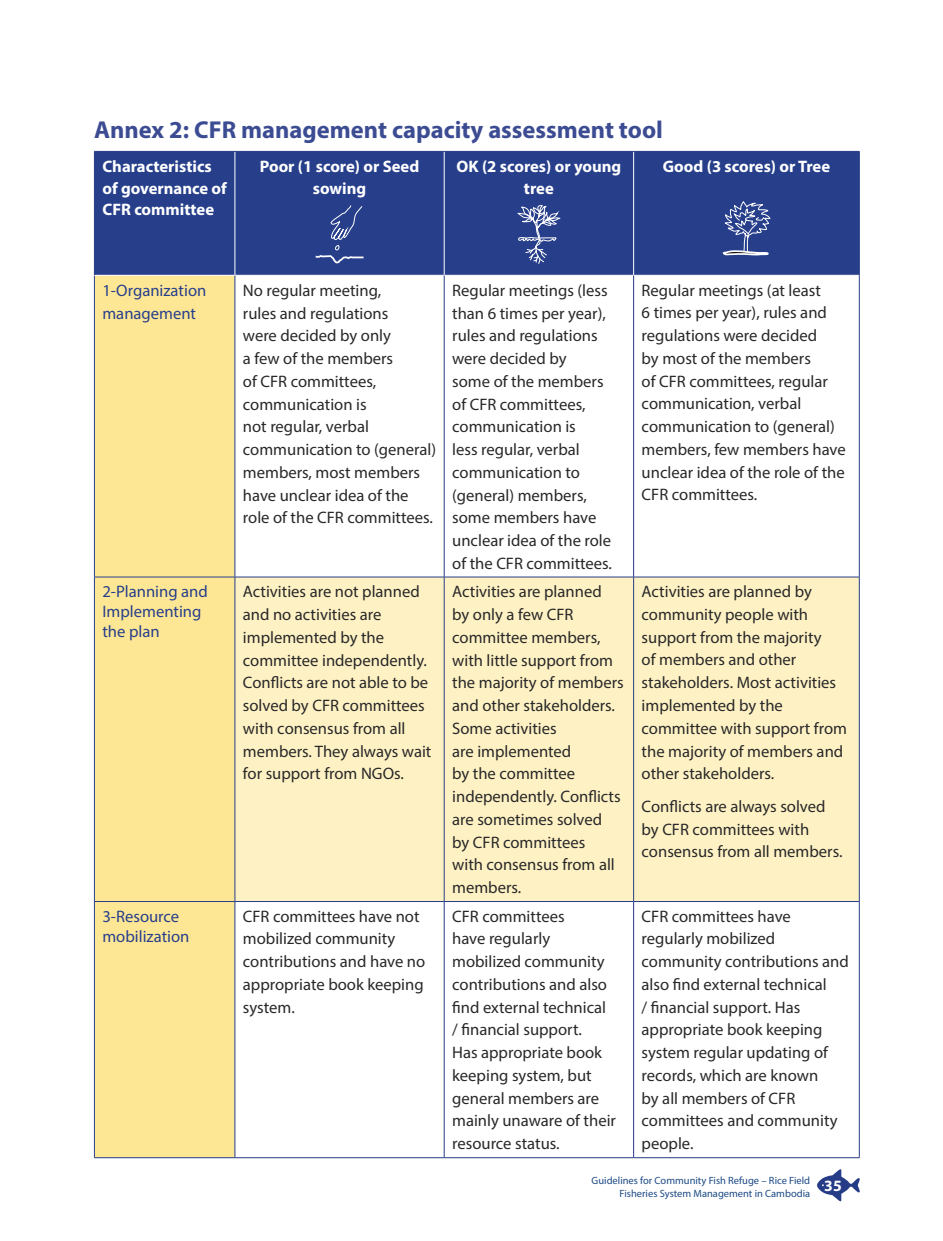
<style>
.page{position:relative;width:943px;height:1241px;background:#fff}
.page>*{position:absolute;margin:0;border:0;box-sizing:border-box;transform-origin:0 0}
.t1{font:700 24.5px "Myriad Pro";color:#3c4c93}
.t2{font:16.62px/22.8px "Myriad Pro";color:#292829}
.t3{font:700 16.62px/21.7px "Myriad Pro";color:#fff;text-align:center}
.t4{font:16.62px/19.9px "Myriad Pro";color:#273f8b}
.t5{font:700 15.75px "Myriad Pro";color:#fff}
.t6{font:10.5px/12.6px "Myriad Pro";color:#1c4a85;text-align:right}
</style>
<div class="page">
<div style="left:95px;top:152px;width:764px;height:123px;background:#273f8b"></div>
<div style="left:95px;top:276px;width:140px;height:881px;background:#fee794"></div>
<div style="left:236px;top:577px;width:623px;height:324px;background:#fef2c4"></div>
<hr style="left:94px;top:275px;width:1px;height:301px;background:#273f8b">
<hr style="left:94px;top:577px;width:1px;height:324px;background:#273f8b">
<hr style="left:94px;top:576px;width:141px;height:1px;background:#273f8b">
<hr style="left:235px;top:152px;width:1px;height:123px;background:#fff">
<hr style="left:444px;top:152px;width:1px;height:123px;background:#fff">
<hr style="left:633px;top:152px;width:1px;height:123px;background:#fff">
<hr style="left:94px;top:275px;width:141px;height:1px;background:#fff">
<hr style="left:94px;top:901px;width:1px;height:256px;background:#273f8b">
<hr style="left:94px;top:901px;width:141px;height:1px;background:#273f8b">
<hr style="left:235px;top:275px;width:1px;height:301px;background:#263c87">
<hr style="left:444px;top:275px;width:1px;height:301px;background:#263c87">
<hr style="left:633px;top:275px;width:1px;height:301px;background:#263c87">
<hr style="left:859px;top:275px;width:1px;height:301px;background:#263c87">
<hr style="left:235px;top:576px;width:209px;height:1px;background:#263c87">
<hr style="left:235px;top:577px;width:1px;height:324px;background:#263c87">
<hr style="left:444px;top:576px;width:189px;height:1px;background:#263c87">
<hr style="left:444px;top:577px;width:1px;height:324px;background:#263c87">
<hr style="left:633px;top:576px;width:226px;height:1px;background:#263c87">
<hr style="left:633px;top:577px;width:1px;height:324px;background:#263c87">
<hr style="left:859px;top:577px;width:1px;height:324px;background:#263c87">
<hr style="left:235px;top:901px;width:209px;height:1px;background:#263c87">
<hr style="left:235px;top:901px;width:1px;height:256px;background:#263c87">
<hr style="left:444px;top:901px;width:189px;height:1px;background:#263c87">
<hr style="left:444px;top:901px;width:1px;height:256px;background:#263c87">
<hr style="left:633px;top:901px;width:226px;height:1px;background:#263c87">
<hr style="left:633px;top:901px;width:1px;height:256px;background:#263c87">
<hr style="left:859px;top:901px;width:1px;height:256px;background:#263c87">
<hr style="left:94px;top:1157px;width:141px;height:1px;background:#263c87">
<hr style="left:235px;top:1157px;width:209px;height:1px;background:#263c87">
<hr style="left:444px;top:1157px;width:189px;height:1px;background:#263c87">
<hr style="left:633px;top:1157px;width:226px;height:1px;background:#263c87">
<hr style="left:94px;top:151px;width:141px;height:1px;background:#263c87">
<hr style="left:94px;top:152px;width:1px;height:123px;background:#263c87">
<hr style="left:235px;top:151px;width:209px;height:1px;background:#263c87">
<hr style="left:444px;top:151px;width:189px;height:1px;background:#263c87">
<hr style="left:633px;top:151px;width:226px;height:1px;background:#263c87">
<hr style="left:859px;top:152px;width:1px;height:123px;background:#263c87">
<svg style="left:314px;top:205px;width:51px;height:60px"></svg>
<svg style="left:517px;top:198px;width:49px;height:66px"></svg>
<svg style="left:721px;top:201px;width:49px;height:56px"></svg>
<svg style="left:817px;top:1169px;width:42px;height:32px"></svg>
<h1 class="t1" style="left:94px;top:113px;width:570px">Annex 2: CFR management capacity assessment tool</h1>
<p class="t3" style="left:102px;top:155px;width:126px;text-align:left">Characteristics of governance of<br>CFR committee</p>
<p class="t3" style="left:260px;top:155px;width:161px">Poor (1 score) or Seed sowing</p>
<p class="t3" style="left:456px;top:155px;width:166px">OK (2 scores) or young tree</p>
<p class="t3" style="left:662px;top:155px;width:169px">Good (3 scores) or Tree</p>
<p class="t4" style="left:102px;top:278px;width:105px;line-height:22.8px">1-Organization management</p>
<p class="t2" style="left:243px;top:278px;width:195px">No regular meeting,<br>rules and regulations<br>were decided by only<br>a few of the members<br>of CFR committees, communication is<br>not regular, verbal communication to (general) members, most members have unclear idea of the role of the CFR committees.</p>
<p class="t2" style="left:452px;top:278px;width:161px">Regular meetings (less than 6 times per year), rules and regulations were decided by<br>some of the members of CFR committees, communication is<br>less regular, verbal communication to (general) members, some members have unclear idea of the role of the CFR committees.</p>
<p class="t2" style="left:641px;top:278px;width:206px">Regular meetings (at least<br>6 times per year), rules and regulations were decided<br>by most of the members<br>of CFR committees, regular communication, verbal communication to (general) members, few members have unclear idea of the role of the<br>CFR committees.</p>
<p class="t4" style="left:102px;top:581px;width:107px">2-Planning and<br>Implementing the plan</p>
<p class="t2" style="left:243px;top:580px;width:190px">Activities are not planned and no activities are implemented by the committee independently.<br>Conflicts are not able to be solved by CFR committees with consensus from all members. They always wait for support from NGOs.</p>
<p class="t2" style="left:452px;top:580px;width:173px">Activities are planned<br>by only a few CFR committee members, with little support from the majority of members and other stakeholders.<br>Some activities<br>are implemented<br>by the committee independently. Conflicts are sometimes solved<br>by CFR committees<br>with consensus from all members.</p>
<p class="t2" style="left:641px;top:580px;width:207px">Activities are planned by community people with support from the majority<br>of members and other stakeholders. Most activities implemented by the committee with support from the majority of members and other stakeholders.</p>
<p class="t2" style="left:641px;top:794px;width:202px">Conflicts are always solved by CFR committees with consensus from all members.</p>
<p class="t4" style="left:102px;top:905px;width:88px">3-Resource mobilization</p>
<p class="t2" style="left:243px;top:904px;width:184px">CFR committees have not mobilized community contributions and have no appropriate book keeping system.</p>
<p class="t2" style="left:452px;top:904px;width:165px">CFR committees<br>have regularly mobilized community contributions and also find external technical<br>/ financial support.<br>Has appropriate book keeping system, but general members are mainly unaware of their resource status.</p>
<p class="t2" style="left:641px;top:904px;width:209px">CFR committees have regularly mobilized community contributions and also find external technical<br>/ financial support. Has appropriate book keeping system regular updating of records, which are known<br>by all members of CFR committees and community people.</p>
<p class="t5" style="left:824px;top:1174px;width:19px">35</p>
<p class="t6" style="left:591px;top:1174px;width:220px">Guidelines for Community Fish Refuge – Rice Field<br>Fisheries System Management in Cambodia</p>
</div>
